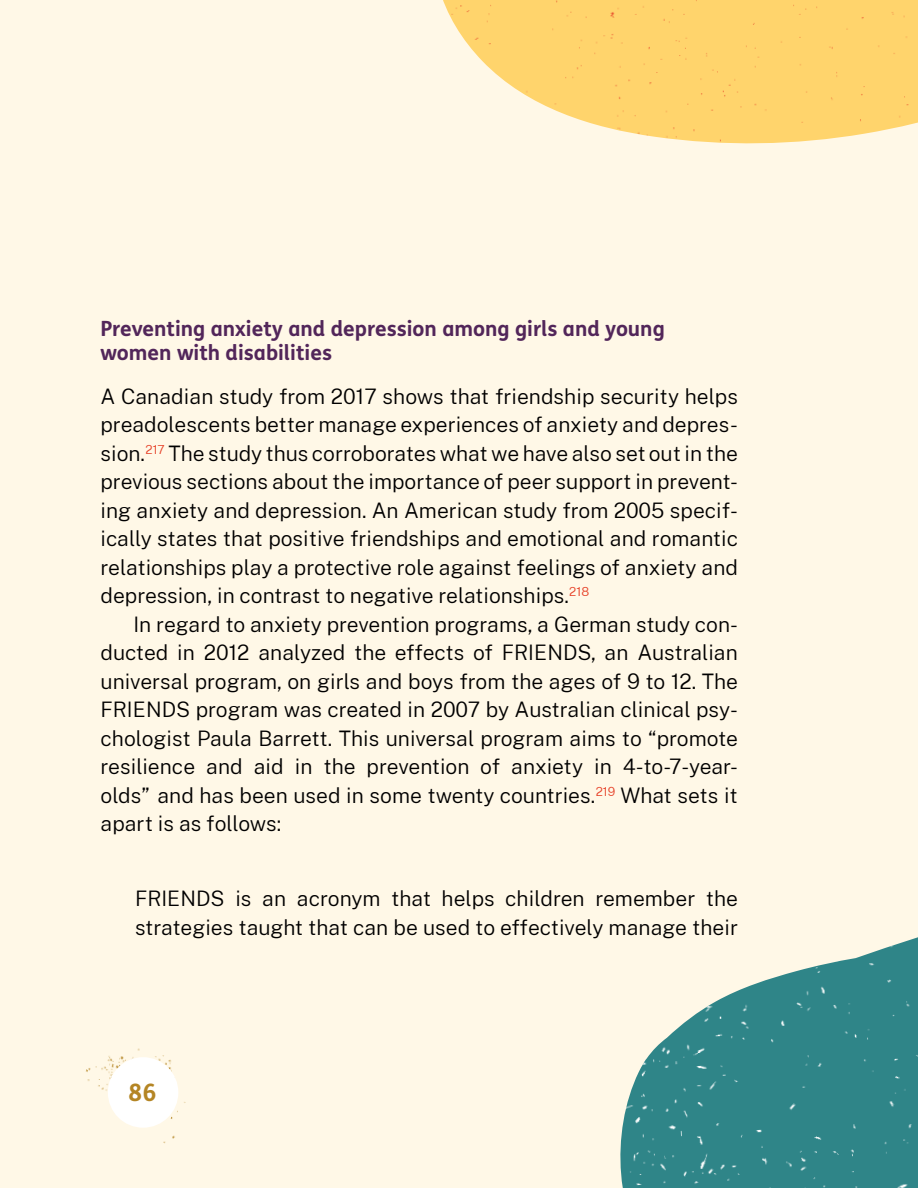
<style>
.page{position:relative;width:918px;height:1188px;background:#fff8e7}
.page>*{position:absolute;margin:0;border:0;box-sizing:border-box;transform-origin:0 0}
.t1{font:700 24px "FS Me";color:#b48524}
.Paragraph_Text_-_Fir{font:300 21px/28.5px "Public Sans";color:#000;text-align:justify}
.Paragraph_Text{font:300 21px/28.5px "Public Sans";color:#000;text-align:justify}
.Paragraph_Text_-_Ind{font:300 21px/28.5px "Public Sans";color:#000}
._5th_Headline{font:700 21px/24px "FS Me";color:#52265a}
</style>
<div class="page">
<img style="left:443px;top:0;width:475px;height:144px">
<img style="left:620px;top:937px;width:298px;height:251px">
<img style="left:86px;top:1048px;width:100px;height:96px">
<div style="left:108px;top:1057px;width:70px;height:71px;background:#fff;border-radius:50%"></div>
<h5 class="_5th_Headline" style="left:100px;top:316px;width:566px">Preventing anxiety and depression among girls and young women with disabilities</h5>
<p class="Paragraph_Text_-_Fir" style="left:100px;top:380px;width:639px">A Canadian study from 2017 shows that friendship security helps preadolescents better manage experiences of anxiety and depres&shy;sion.<sup>217</sup> The study thus corroborates what we have also set out in the previous sections about the importance of peer support in prevent&shy;ing anxiety and depression. An American study from 2005 specif&shy;ically states that positive friendships and emotional and romantic relationships play a protective role against feelings of anxiety and depression, in contrast to negative relationships.<sup>218</sup></p>
<p class="Paragraph_Text" style="left:100px;top:608px;width:639px;text-indent:33px">In regard to anxiety prevention programs, a German study con&shy;ducted in 2012 analyzed the effects of FRIENDS, an Australian universal program, on girls and boys from the ages of 9 to 12. The FRIENDS program was created in 2007 by Australian clinical psy&shy;chologist Paula Barrett. This universal program aims to “promote resilience and aid in the prevention of anxiety in 4-to-7-year&shy;olds” and has been used in some twenty countries.<sup>219</sup> What sets it apart is as follows:</p>
<p class="Paragraph_Text_-_Ind" style="left:135px;top:883px;width:605px">FRIENDS is an acronym that helps children remember the strategies taught that can be used to effectively manage their</p>
<p class="t1" style="left:128px;top:1074px;width:30px">86</p>
</div>
